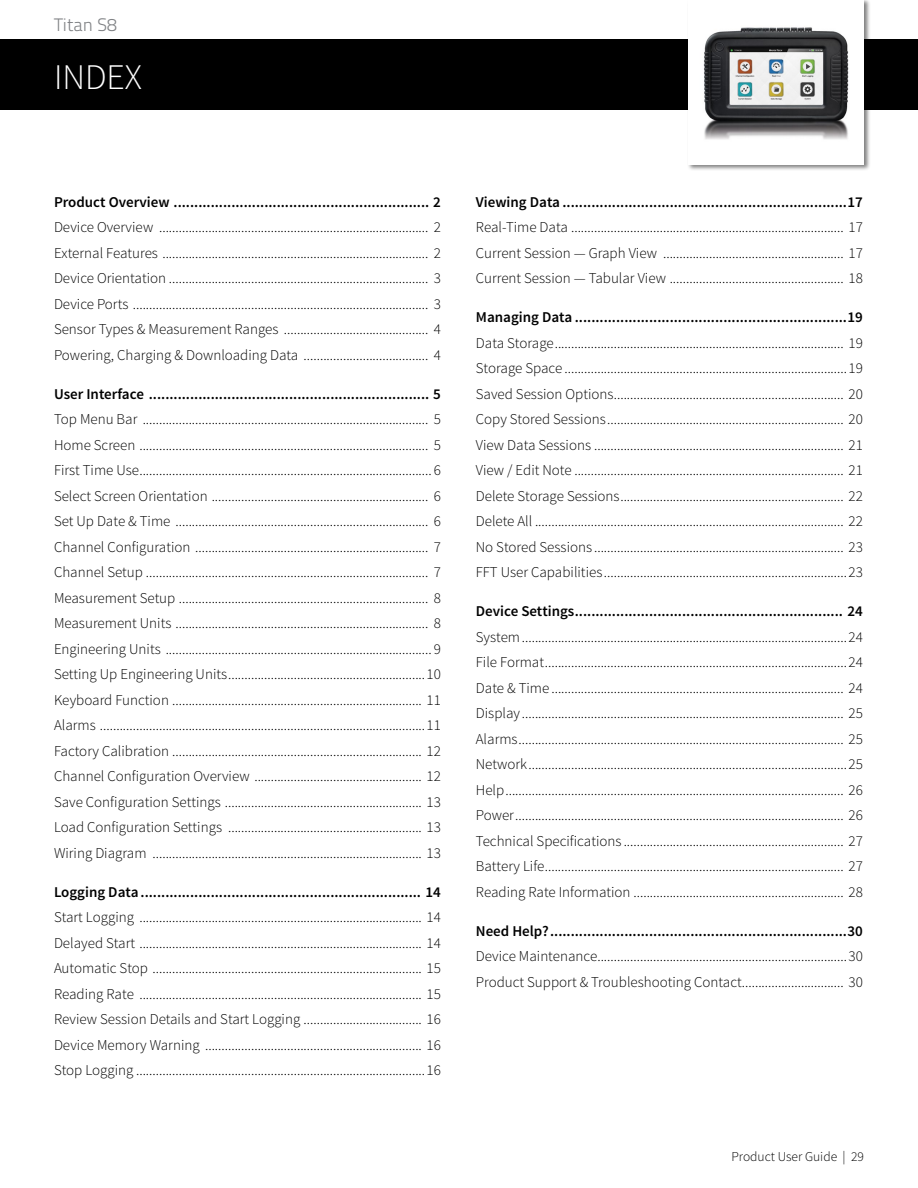
<style>
.page{position:relative;width:918px;height:1188px;background:#fff}
.page>*{position:absolute;margin:0;border:0;box-sizing:border-box;transform-origin:0 0}
.t1{font:300 36px "Source Sans Pro";color:#fff}
.t2{font:300 18px "Titillium Text 22 L";color:#808285}
.t3{font:300 15px/25.5px "Source Sans Pro";color:#000;text-align:justify}
.t4{font:600 15px "Source Sans Pro";color:#000}
.t5{font:300 13.5px "Source Sans Pro";color:#000}
</style>
<div class="page">
<div style="left:0;top:39px;width:918px;height:71px;background:#000"></div>
<div style="left:687px;top:0;width:184px;height:172px;background:#000;opacity:.5"></div>
<div style="left:688px;top:0;width:176px;height:165px;background:#fff"></div>
<img style="left:703px;top:27px;width:146px;height:113px">
<p class="t2" style="left:54px;top:11px;width:64px">Titan S8</p>
<h1 class="t1" style="left:54px;top:55px;width:89px">INDEX</h1>
<p class="t4" style="left:54px;top:192px;width:388px">Product Overview .............................................................. 2</p>
<p class="t3" style="left:54px;top:215px;width:388px">Device Overview .................................................................................. 2<br>External Features ................................................................................. 2<br>Device Orientation ............................................................................... 3<br>Device Ports .......................................................................................... 3<br>Sensor Types &amp; Measurement Ranges ............................................ 4<br>Powering, Charging &amp; Downloading Data ...................................... 4</p>
<p class="t4" style="left:54px;top:384px;width:388px">User Interface .................................................................... 5</p>
<p class="t3" style="left:54px;top:407px;width:389px">Top Menu Bar ....................................................................................... 5<br>Home Screen ........................................................................................ 5<br>First Time Use......................................................................................... 6<br>Select Screen Orientation .................................................................. 6<br>Set Up Date &amp; Time ............................................................................. 6<br>Channel Configuration ....................................................................... 7<br>Channel Setup ...................................................................................... 7<br>Measurement Setup ............................................................................ 8<br>Measurement Units ............................................................................. 8<br>Engineering Units ................................................................................. 9<br>Setting Up Engineering Units............................................................10<br>Keyboard Function ............................................................................ 11<br>Alarms ...................................................................................................11<br>Factory Calibration ............................................................................ 12<br>Channel Configuration Overview ................................................... 12<br>Save Configuration Settings ............................................................ 13<br>Load Configuration Settings ........................................................... 13<br>Wiring Diagram .................................................................................. 13</p>
<p class="t4" style="left:54px;top:882px;width:388px">Logging Data .................................................................... 14</p>
<p class="t3" style="left:54px;top:905px;width:389px">Start Logging ...................................................................................... 14<br>Delayed Start ...................................................................................... 14<br>Automatic Stop .................................................................................. 15<br>Reading Rate ...................................................................................... 15<br>Review Session Details and Start Logging .................................... 16<br>Device Memory Warning .................................................................. 16<br>Stop Logging ........................................................................................16</p>
<p class="t4" style="left:476px;top:192px;width:388px">Viewing Data .....................................................................17</p>
<p class="t3" style="left:476px;top:215px;width:389px">Real-Time Data ................................................................................... 17<br>Current Session — Graph View ....................................................... 17<br>Current Session — Tabular View ..................................................... 18</p>
<p class="t4" style="left:476px;top:308px;width:388px">Managing Data ..................................................................19</p>
<p class="t3" style="left:476px;top:330px;width:389px">Data Storage........................................................................................ 19<br>Storage Space ......................................................................................19<br>Saved Session Options...................................................................... 20<br>Copy Stored Sessions........................................................................ 20<br>View Data Sessions ............................................................................ 21<br>View / Edit Note .................................................................................. 21<br>Delete Storage Sessions.................................................................... 22<br>Delete All .............................................................................................. 22<br>No Stored Sessions ............................................................................ 23<br>FFT User Capabilities..........................................................................23</p>
<p class="t4" style="left:476px;top:602px;width:388px">Device Settings................................................................. 24</p>
<p class="t3" style="left:476px;top:624px;width:389px">System...................................................................................................24<br>File Format............................................................................................24<br>Date &amp; Time ......................................................................................... 24<br>Display .................................................................................................. 25<br>Alarms................................................................................................... 25<br>Network.................................................................................................25<br>Help....................................................................................................... 26<br>Power.................................................................................................... 26<br>Technical Specifications ................................................................... 27<br>Battery Life........................................................................................... 27<br>Reading Rate Information ................................................................ 28</p>
<p class="t4" style="left:476px;top:921px;width:388px">Need Help?........................................................................30</p>
<p class="t3" style="left:476px;top:944px;width:389px">Device Maintenance............................................................................30<br>Product Support &amp; Troubleshooting Contact............................... 30</p>
<p class="t5" style="left:731px;top:1148px;width:134px">Product User Guide | 29</p>
</div>
